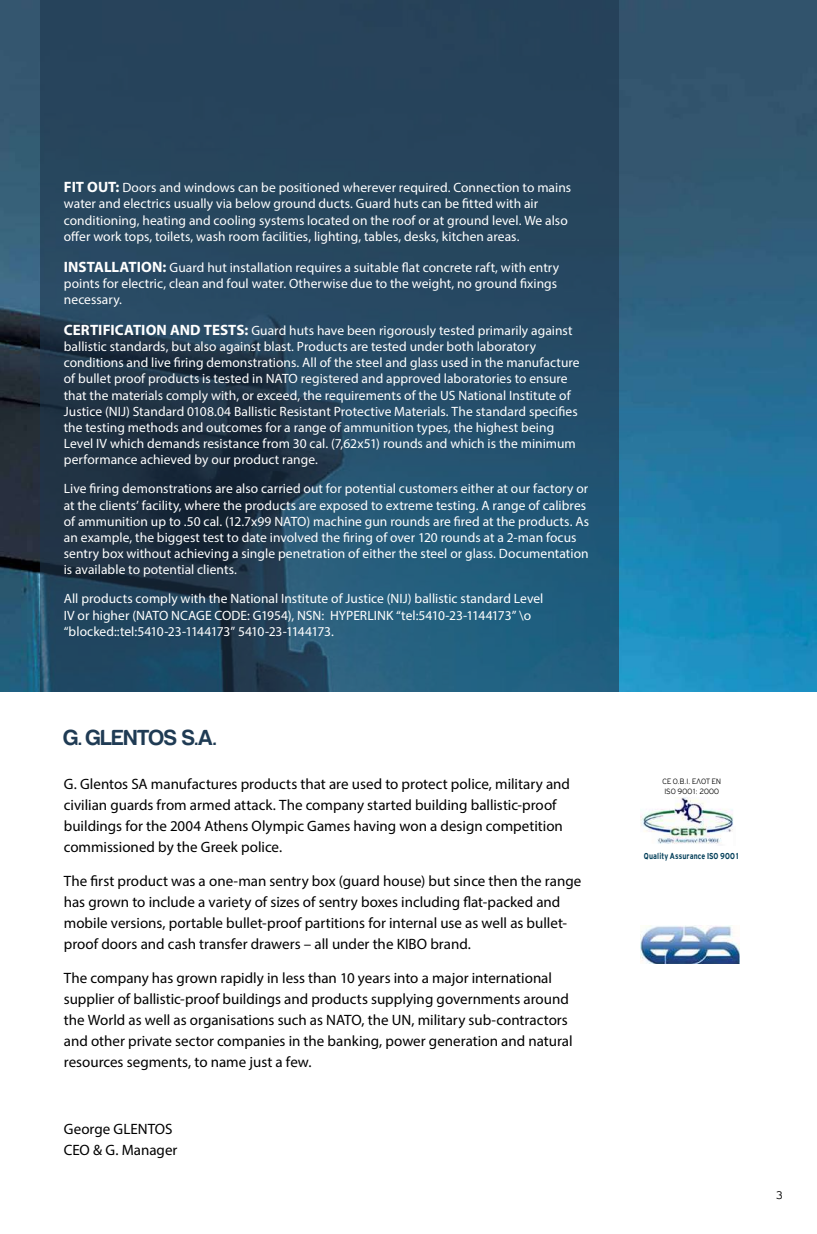
<style>
.page{position:relative;width:817px;height:1234px;background:#fff}
.page>*{position:absolute;margin:0;border:0;box-sizing:border-box;transform-origin:0 0}
.t1{font:700 22.5px "Harabara";letter-spacing:-.005em;color:#1f3b54}
.t2{font:15px/21px "Myriad Pro";color:#000}
.t3{font:13.5px/16.2px "Myriad Pro";letter-spacing:.005em;color:#fff}
.t4{font:300 12px "PF Highway Gothic";color:#000}
.t5{font:700 9.3px "PF Highway Gothic";letter-spacing:.015em;color:#003d58;scale:.8 1}
.t6{font:300 8.25px/9.9px "PF Highway Gothic";letter-spacing:.02em;color:#000}
.s1{font-weight:700;font-size:15px}
</style>
<div class="page">
<img style="left:0;top:0;width:816px;height:691px">
<svg style="left:40px;top:0;width:579px;height:691px;background:#24465f"></svg>
<img style="left:640px;top:925px;width:99px;height:38px">
<img style="left:640px;top:797px;width:93px;height:47px">
<p class="t3" style="left:64px;top:179px;width:508px"><span class="s1">FIT OUT:</span> Doors and windows can be positioned wherever required. Connection to mains water and electrics usually via below ground ducts. Guard huts can be fitted with air conditioning, heating and cooling systems located on the roof or at ground level. We also offer work tops, toilets, wash room facilities, lighting, tables, desks, kitchen areas.</p>
<p class="t3" style="left:64px;top:258px;width:496px"><span class="s1">INSTALLATION:</span> Guard hut installation requires a suitable flat concrete raft, with entry points for electric, clean and foul water. Otherwise due to the weight, no ground fixings necessary.</p>
<p class="t3" style="left:64px;top:322px;width:517px"><span class="s1">CERTIFICATION AND TESTS:</span> Guard huts have been rigorously tested primarily against ballistic standards, but also against blast. Products are tested under both laboratory conditions and live firing demonstrations. All of the steel and glass used in the manufacture of bullet proof products is tested in NATO registered and approved laboratories to ensure that the materials comply with, or exceed, the requirements of the US National Institute of Justice (NIJ) Standard 0108.04 Ballistic Resistant Protective Materials. The standard specifies the testing methods and outcomes for a range of ammunition types, the highest being Level IV which demands resistance from 30 cal. (7,62x51) rounds and which is the minimum performance achieved by our product range.</p>
<p class="t3" style="left:64px;top:480px;width:527px">Live firing demonstrations are also carried out for potential customers either at our factory or at the clients’ facility, where the products are exposed to extreme testing. A range of calibres of ammunition up to .50 cal. (12.7x99 NATO) machine gun rounds are fired at the products. As an example, the biggest test to date involved the firing of over 120 rounds at a 2-man focus sentry box without achieving a single penetration of either the steel or glass. Documentation is available to potential clients.</p>
<p class="t3" style="left:64px;top:590px;width:481px">All products comply with the National Institute of Justice (NIJ) ballistic standard Level<br>IV or higher (NATO NCAGE CODE: G1954), NSN: HYPERLINK “tel:5410-23-1144173” \o “blocked::tel:5410-23-1144173” 5410-23-1144173.</p>
<h1 class="t1" style="left:64px;top:725px;width:154px">G. GLENTOS S.A.</h1>
<p class="t2" style="left:64px;top:773px;width:507px">G. Glentos SA manufactures products that are used to protect police, military and civilian guards from armed attack. The company started building ballistic-proof buildings for the 2004 Athens Olympic Games having won a design competition commissioned by the Greek police.</p>
<p class="t2" style="left:64px;top:869px;width:519px">The first product was a one-man sentry box (guard house) but since then the range has grown to include a variety of sizes of sentry boxes including flat-packed and mobile versions, portable bullet-proof partitions for internal use as well as bullet&shy;proof doors and cash transfer drawers – all under the KIBO brand.</p>
<p class="t2" style="left:64px;top:966px;width:510px">The company has grown rapidly in less than 10 years into a major international supplier of ballistic-proof buildings and products supplying governments around the World as well as organisations such as NATO, the UN, military sub-contractors and other private sector companies in the banking, power generation and natural resources segments, to name just a few.</p>
<p class="t2" style="left:64px;top:1118px;width:115px">George GLENTOS<br>CEO &amp; G. Manager</p>
<p class="t6" style="left:662px;top:776px;width:60px">CE O.B.I. EΛΟΤ ΕΝ<br>ISO 9001: 2000</p>
<p class="t5" style="left:643px;top:850px;width:121px">Quality Assurance ISO 9001</p>
<p class="t4" style="left:775px;top:1188px;width:9px">3</p>
</div>
